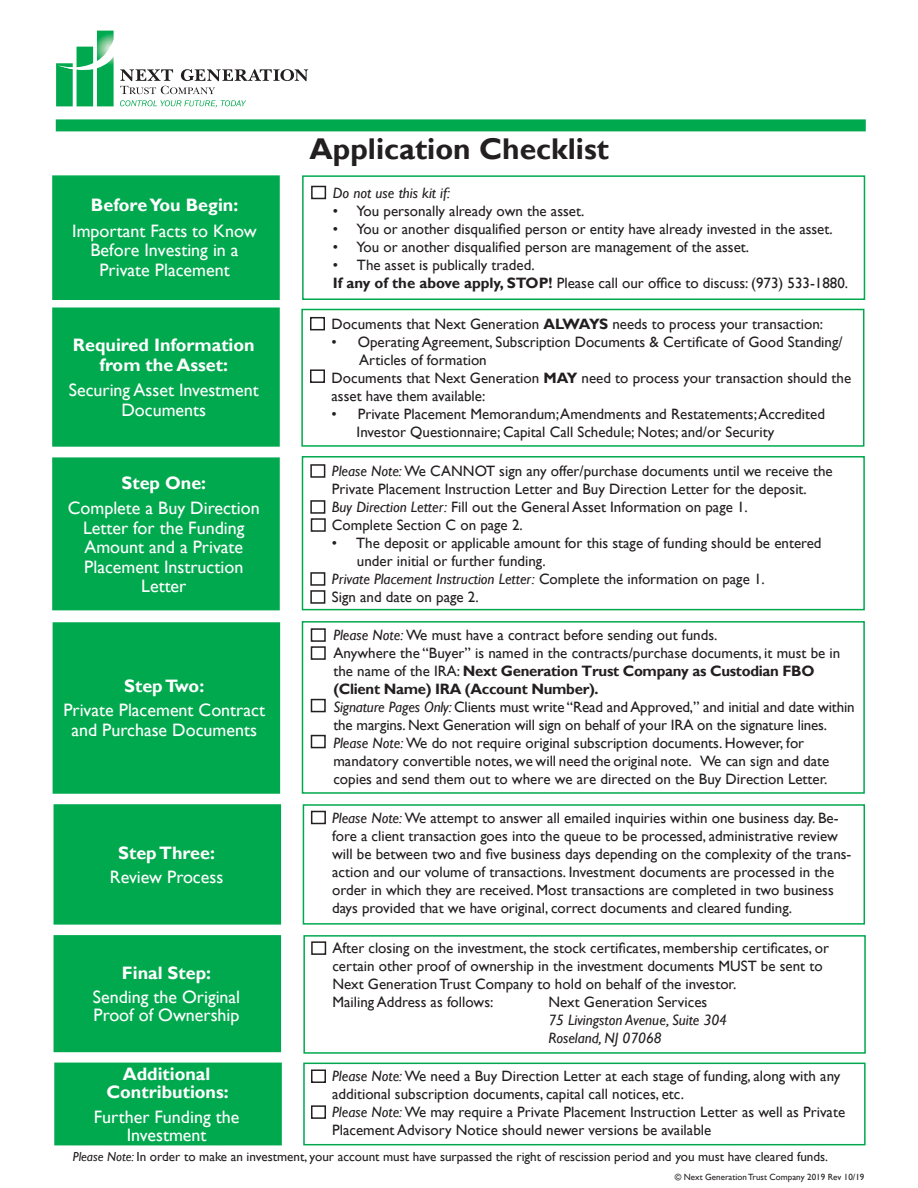
<style>
.page{position:relative;width:918px;height:1188px;background:#fff}
.page>*{position:absolute;margin:0;border:0;box-sizing:border-box;transform-origin:0 0}
.t1{font:700 30px "Gill Sans";color:#231f20}
.t2{font:18px/19.5px "Gill Sans";color:#fff;text-align:center}
.t3{font:700 18px/19.5px "Gill Sans";color:#fff;text-align:center}
.t4{font:15px/18px "Gill Sans";color:#231f20}
.t5{font:italic 15px/18px "Gill Sans";color:#231f20}
.t6{font:13.2px "Gill Sans";color:#231f20}
.t7{font:9px "Gill Sans";color:#231f20}
.s1{font-weight:700}
.s2{font-style:italic}
.s3{font-style:normal}
</style>
<div class="page">
<div style="left:56px;top:119px;width:810px;height:12px;background:#00a94e"></div>
<div style="left:52px;top:175px;width:228px;height:125px;background:#00a94e;border:2px solid #00a94e"></div>
<div style="left:52px;top:308px;width:228px;height:139px;background:#00a94e;border:2px solid #00a94e"></div>
<div style="left:301px;top:309px;width:563px;height:138px;border:2px solid #00a94e"></div>
<div style="left:310px;top:317px;width:15px;height:13px;border:2px solid #231f20"></div>
<div style="left:302px;top:621px;width:563px;height:173px;border:2px solid #00a94e"></div>
<div style="left:311px;top:628px;width:15px;height:14px;border:2px solid #231f20"></div>
<div style="left:52px;top:457px;width:228px;height:153px;background:#00a94e;border:2px solid #00a94e"></div>
<div style="left:53px;top:622px;width:227px;height:172px;background:#00a94e;border:2px solid #00a94e"></div>
<div style="left:302px;top:456px;width:563px;height:154px;border:2px solid #00a94e"></div>
<div style="left:310px;top:464px;width:15px;height:14px;border:2px solid #231f20"></div>
<div style="left:310px;top:500px;width:15px;height:14px;border:2px solid #231f20"></div>
<div style="left:311px;top:518px;width:15px;height:14px;border:2px solid #231f20"></div>
<div style="left:303px;top:1063px;width:563px;height:82px;border:2px solid #00a94e"></div>
<div style="left:311px;top:1069px;width:15px;height:14px;border:2px solid #231f20"></div>
<div style="left:311px;top:1105px;width:15px;height:14px;border:2px solid #231f20"></div>
<div style="left:54px;top:804px;width:227px;height:121px;background:#00a94e;border:2px solid #00a94e"></div>
<div style="left:303px;top:804px;width:562px;height:121px;border:2px solid #00a94e"></div>
<div style="left:311px;top:811px;width:15px;height:13px;border:2px solid #231f20"></div>
<div style="left:54px;top:1063px;width:228px;height:82px;background:#00a94e"></div>
<div style="left:303px;top:935px;width:563px;height:119px;border:2px solid #00a94e"></div>
<div style="left:311px;top:941px;width:15px;height:14px;border:2px solid #231f20"></div>
<div style="left:54px;top:935px;width:227px;height:117px;background:#00a94e;border:2px solid #00a94e"></div>
<div style="left:302px;top:175px;width:563px;height:125px;border:2px solid #00a94e"></div>
<div style="left:311px;top:186px;width:15px;height:13px;border:2px solid #231f20"></div>
<svg style="left:56px;top:31px;width:58px;height:75px"></svg>
<svg style="left:120px;top:100px;width:126px;height:7px"></svg>
<svg style="left:120px;top:69px;width:188px;height:25px"></svg>
<div style="left:311px;top:699px;width:15px;height:13px;border:2px solid #231f20"></div>
<div style="left:311px;top:735px;width:15px;height:13px;border:2px solid #231f20"></div>
<div style="left:310px;top:369px;width:15px;height:14px;border:2px solid #231f20"></div>
<div style="left:310px;top:572px;width:15px;height:14px;border:2px solid #231f20"></div>
<div style="left:310px;top:590px;width:15px;height:14px;border:2px solid #231f20"></div>
<div style="left:311px;top:646px;width:15px;height:14px;border:2px solid #231f20"></div>
<p class="t3" style="left:91px;top:196px;width:149px">Before You Begin:</p>
<p class="t2" style="left:72px;top:221px;width:186px">Important Facts to Know<br>Before Investing in a<br>Private Placement</p>
<p class="t3" style="left:73px;top:336px;width:183px">Required Information from the Asset:</p>
<p class="t2" style="left:69px;top:381px;width:191px">Securing Asset Investment<br>Documents</p>
<p class="t3" style="left:121px;top:473px;width:86px">Step One:</p>
<p class="t2" style="left:68px;top:499px;width:194px">Complete a Buy Direction<br>Letter for the Funding<br>Amount and a Private<br>Placement Instruction<br>Letter</p>
<p class="t3" style="left:124px;top:677px;width:82px">Step Two:</p>
<p class="t2" style="left:63px;top:701px;width:203px">Private Placement Contract and Purchase Documents</p>
<p class="t3" style="left:118px;top:843px;width:98px">Step Three:</p>
<p class="t2" style="left:110px;top:867px;width:115px">Review Process</p>
<p class="t3" style="left:122px;top:963px;width:91px">Final Step:</p>
<p class="t2" style="left:93px;top:988px;width:149px;line-height:18px;text-align:left">Sending the Original<br>Proof of Ownership</p>
<p class="t3" style="left:106px;top:1065px;width:124px;line-height:18px">Additional<br>Contributions:</p>
<p class="t2" style="left:94px;top:1109px;width:147px;line-height:18px">Further Funding the<br>Investment</p>
<h1 class="t1" style="left:310px;top:131px;width:301px">Application Checklist</h1>
<p class="t5" style="left:333px;top:184px;width:119px">Do not use this kit if:</p>
<p class="t4" style="left:333px;top:202px;width:253px">• You personally already own the asset.</p>
<p class="t4" style="left:333px;top:220px;width:502px">• You or another disqualified person or entity have already invested in the asset.</p>
<p class="t4" style="left:333px;top:238px;width:418px">• You or another disqualified person are management of the asset.</p>
<p class="t4" style="left:333px;top:256px;width:517px">• The asset is publically traded.<br><span class="s1">If any of the above apply, STOP!</span> Please call our office to discuss: (973) 533-1880.</p>
<p class="t4" style="left:332px;top:315px;width:493px">Documents that Next Generation <span class="s1">ALWAYS</span> needs to process your transaction:</p>
<p class="t4" style="left:332px;top:333px;width:513px">• Operating Agreement, Subscription Documents &amp; Certificate of Good Standing/</p>
<p class="t4" style="left:359px;top:351px;width:129px">Articles of formation</p>
<p class="t4" style="left:332px;top:369px;width:521px">Documents that Next Generation <span class="s1">MAY</span> need to process your transaction should the</p>
<p class="t4" style="left:332px;top:387px;width:155px">asset have them available:</p>
<p class="t4" style="left:357px;top:405px;width:470px;text-indent:-25px">• Private Placement Memorandum; Amendments and Restatements; Accredited<br>Investor Questionnaire; Capital Call Schedule; Notes; and/or Security</p>
<p class="t4" style="left:332px;top:462px;width:502px"><span class="s2">Please Note:</span> We CANNOT sign any offer/purchase documents until we receive the Private Placement Instruction Letter and Buy Direction Letter for the deposit.<br><span class="s2">Buy Direction Letter:</span> Fill out the General Asset Information on page 1.<br>Complete Section C on page 2.</p>
<p class="t4" style="left:332px;top:534px;width:491px">• The deposit or applicable amount for this stage of funding should be entered</p>
<p class="t4" style="left:357px;top:552px;width:190px">under initial or further funding.</p>
<p class="t5" style="left:332px;top:570px;width:434px">Private Placement Instruction Letter: <span class="s3">Complete the information on page 1.</span></p>
<p class="t4" style="left:332px;top:588px;width:148px">Sign and date on page 2.</p>
<p class="t4" style="left:333px;top:626px;width:523px"><span class="s2">Please Note:</span> We must have a contract before sending out funds.<br>Anywhere the “Buyer” is named in the contracts/purchase documents, it must be in the name of the IRA: <span class="s1">Next Generation Trust Company as Custodian FBO (Client Name) IRA (Account Number).<br></span><span class="s2">Signature Pages Only:</span> Clients must write “Read and Approved,” and initial and date within the margins. Next Generation will sign on behalf of your IRA on the signature lines.<br><span class="s2">Please Note:</span> We do not require original subscription documents. However, for mandatory convertible notes, we will need the original note. We can sign and date copies and send them out to where we are directed on the Buy Direction Letter.</p>
<p class="t4" style="left:332px;top:809px;width:521px"><span class="s2">Please Note:</span> We attempt to answer all emailed inquiries within one business day. Be&shy;fore a client transaction goes into the queue to be processed, administrative review will be between two and five business days depending on the complexity of the trans&shy;action and our volume of transactions. Investment documents are processed in the order in which they are received. Most transactions are completed in two business days provided that we have original, correct documents and cleared funding.</p>
<p class="t4" style="left:332px;top:939px;width:498px">After closing on the investment, the stock certificates, membership certificates, or certain other proof of ownership in the investment documents MUST be sent to Next Generation Trust Company to hold on behalf of the investor.<br>Mailing Address as follows:</p>
<p class="t4" style="left:548px;top:993px;width:160px">Next Generation Services</p>
<p class="t5" style="left:548px;top:1011px;width:180px">75 Livingston Avenue, Suite 304<br>Roseland, NJ 07068</p>
<p class="t4" style="left:332px;top:1068px;width:514px"><span class="s2">Please Note:</span> We need a Buy Direction Letter at each stage of funding, along with any additional subscription documents, capital call notices, etc.<br><span class="s2">Please Note:</span> We may require a Private Placement Instruction Letter as well as Private Placement Advisory Notice should newer versions be available</p>
<p class="t6" style="left:73px;top:1149px;width:757px"><span class="s2">Please Note:</span> In order to make an investment, your account must have surpassed the right of rescission period and you must have cleared funds.</p>
<p class="t7" style="left:675px;top:1171px;width:191px">© Next Generation Trust Company 2019 Rev 10/19</p>
</div>
